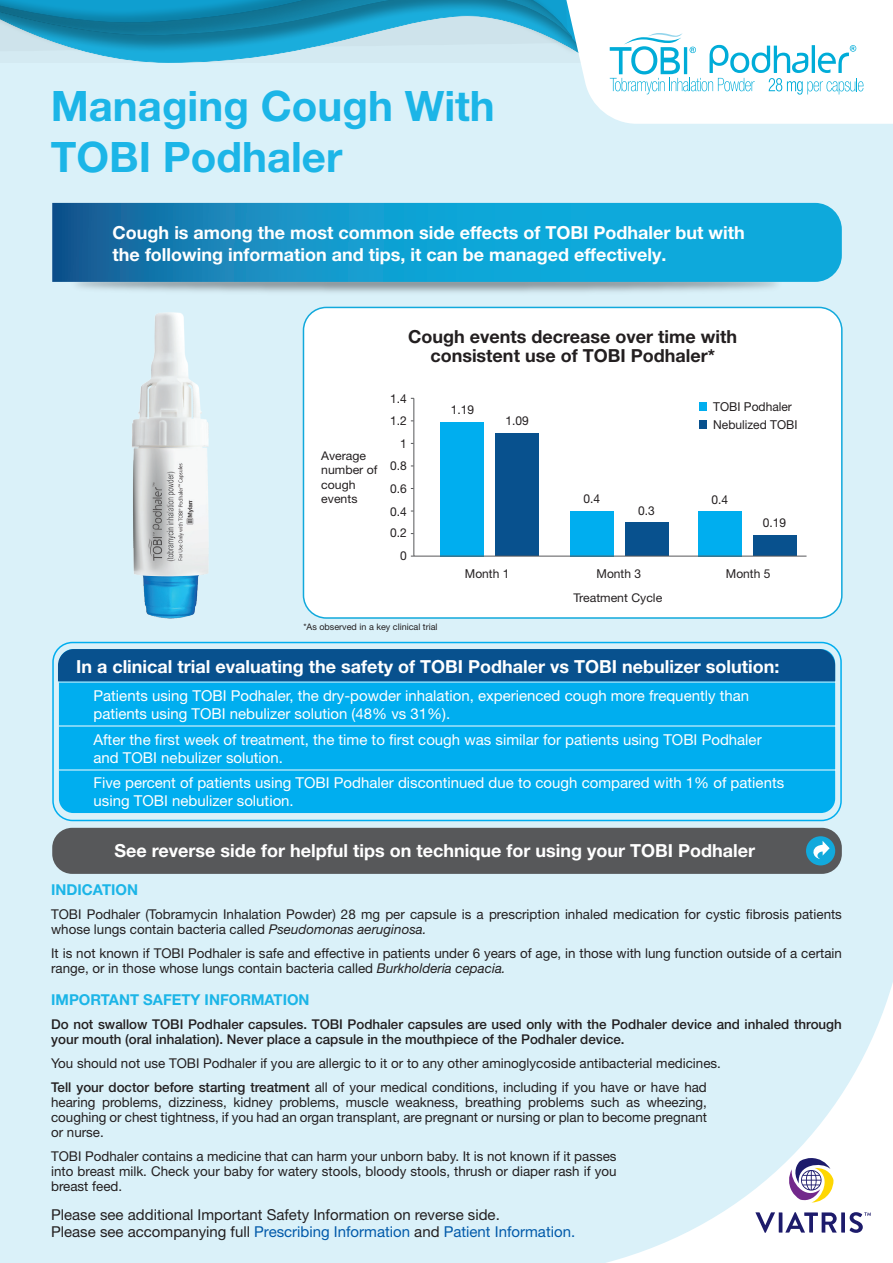
<style>
.page{position:relative;width:893px;height:1263px;background:#daf1f9}
.page>*{position:absolute;margin:0;border:0;box-sizing:border-box;transform-origin:0 0}
.t1{font:700 42px/50.4px "Helvetica Neue LT Pro";color:#1cb5e7}
.t2{font:700 18px/21.6px "Helvetica Neue LT Pro";color:#fff}
.t3{font:700 18px/18.6px "Helvetica Neue LT Pro";color:#231f20;text-align:center}
.t4{font:15px/18px "Helvetica Neue LT Pro";color:#fff}
.t5{font:15px/16.5px "Helvetica Neue LT Pro";color:#231f20}
.t6{font:700 15px "Helvetica Neue LT Pro";color:#1cb5e7}
.t7{font:13.5px/15px "Helvetica Neue LT Pro";color:#231f20}
.t8{font:500 13.5px/15px "Helvetica Neue LT Pro";color:#231f20}
.t9{font:12.3px/22.4px "Helvetica Neue LT Pro";color:#231f20;text-align:justify}
.t10{font:12px/14.4px "Helvetica Neue LT Pro";color:#231f20}
.t11{font:9px "Helvetica Neue LT Pro";color:#231f20}
.s1{font-style:italic}
.s2{font-weight:500}
.s3{color:#015aaa}
</style>
<div class="page">
<svg style="left:52px;top:203px;width:790px;height:79px;background:#1297ca"></svg>
<img style="left:132px;top:312px;width:77px;height:307px">
<div style="left:52px;top:828px;width:790px;height:46px;background:#57585a;border-radius:20px"></div>
<div style="left:806px;top:836px;width:29px;height:29px;background:#11a9dc;border-radius:50%"></div>
<svg style="left:813px;top:841px;width:17px;height:18px"></svg>
<div style="left:303px;top:307px;width:539px;height:311px;background:#fff;border-radius:23px"></div>
<div style="left:303px;top:307px;width:540px;height:312px;border:2px solid #11a9dc;border-radius:23px"></div>
<svg style="left:413px;top:398px;width:394px;height:159px"></svg>
<div style="left:59px;top:649px;width:776px;height:164px;background:#00aeef;border-radius:14px"></div>
<hr style="left:59px;top:681px;width:776px;height:1px;background:#fff">
<hr style="left:59px;top:726px;width:776px;height:1px;background:#fff">
<hr style="left:59px;top:770px;width:776px;height:1px;background:#fff">
<div style="left:52px;top:642px;width:790px;height:179px;border:2px solid #00aeef;border-radius:20px"></div>
<div style="left:58px;top:649px;width:777px;height:32px;background:#08518e"></div>
<svg style="left:0;top:0;width:893px;height:124px"></svg>
<svg style="left:606px;top:983px;width:287px;height:280px"></svg>
<svg style="left:755px;top:1212px;width:116px;height:21px;background:#abaac8"></svg>
<svg style="left:788px;top:1158px;width:45px;height:44px;background:#bdaeb0"></svg>
<h1 class="t1" style="left:51px;top:80px;width:446px">Managing Cough With<br>TOBI Podhaler</h1>
<h2 class="t2" style="left:113px;top:222px;width:634px">Cough is among the most common side effects of TOBI Podhaler but with the following information and tips, it can be managed effectively.</h2>
<h2 class="t3" style="left:408px;top:327px;width:331px">Cough events decrease over time with consistent use of TOBI Podhaler*</h2>
<p class="t10" style="left:321px;top:448px;width:58px">Average number of cough events</p>
<p class="t9" style="left:390px;top:387px;width:18px">1.4</p>
<p class="t9" style="left:390px;top:410px;width:18px">1.2</p>
<p class="t9" style="left:390px;top:454px;width:18px">0.8<br>0.6<br>0.4<br>0.2</p>
<p class="t9" style="left:400px;top:432px;width:8px">1</p>
<p class="t9" style="left:400px;top:544px;width:8px">0</p>
<p class="t9" style="left:451px;top:398px;width:25px">1.19</p>
<p class="t9" style="left:505px;top:410px;width:25px">1.09</p>
<p class="t9" style="left:465px;top:562px;width:46px">Month 1</p>
<p class="t11" style="left:303px;top:621px;width:136px">*As observed in a key clinical trial</p>
<p class="t9" style="left:713px;top:395px;width:80px">TOBI Podhaler</p>
<p class="t9" style="left:583px;top:488px;width:18px">0.4</p>
<p class="t9" style="left:638px;top:499px;width:18px">0.3</p>
<p class="t9" style="left:713px;top:413px;width:86px">Nebulized TOBI</p>
<p class="t9" style="left:711px;top:488px;width:18px">0.4</p>
<p class="t9" style="left:763px;top:511px;width:25px">0.19</p>
<p class="t9" style="left:597px;top:562px;width:46px">Month 3</p>
<p class="t9" style="left:726px;top:562px;width:46px">Month 5</p>
<p class="t10" style="left:573px;top:591px;width:90px">Treatment Cycle</p>
<h2 class="t2" style="left:76px;top:655px;width:705px">In a clinical trial evaluating the safety of TOBI Podhaler vs TOBI nebulizer solution:</h2>
<p class="t4" style="left:93px;top:686px;width:657px">Patients using TOBI Podhaler, the dry-powder inhalation, experienced cough more frequently than patients using TOBI nebulizer solution (48% vs 31%).</p>
<p class="t4" style="left:93px;top:730px;width:670px">After the first week of treatment, the time to first cough was similar for patients using TOBI Podhaler and TOBI nebulizer solution.</p>
<p class="t4" style="left:93px;top:773px;width:692px">Five percent of patients using TOBI Podhaler discontinued due to cough compared with 1% of patients using TOBI nebulizer solution.</p>
<h2 class="t2" style="left:114px;top:839px;width:642px">See reverse side for helpful tips on technique for using your TOBI Podhaler</h2>
<p class="t6" style="left:51px;top:880px;width:88px">INDICATION</p>
<p class="t7" style="left:51px;top:906px;width:792px">TOBI Podhaler (Tobramycin Inhalation Powder) 28 mg per capsule is a prescription inhaled medication for cystic fibrosis patients whose lungs contain bacteria called <span class="s1">Pseudomonas aeruginosa.</span></p>
<p class="t7" style="left:51px;top:945px;width:792px">It is not known if TOBI Podhaler is safe and effective in patients under 6 years of age, in those with lung function outside of a certain range, or in those whose lungs contain bacteria called <span class="s1">Burkholderia cepacia.</span></p>
<p class="t6" style="left:51px;top:990px;width:260px">IMPORTANT SAFETY INFORMATION</p>
<p class="t8" style="left:51px;top:1016px;width:792px">Do not swallow TOBI Podhaler capsules. TOBI Podhaler capsules are used only with the Podhaler device and inhaled through your mouth (oral inhalation). Never place a capsule in the mouthpiece of the Podhaler device.</p>
<p class="t7" style="left:51px;top:1050px;width:671px;line-height:24px">You should not use TOBI Podhaler if you are allergic to it or to any other aminoglycoside antibacterial medicines.<br><span class="s2">Tell your doctor before starting treatment</span> all of your medical conditions, including if you have or have had</p>
<p class="t7" style="left:51px;top:1094px;width:657px;text-align:justify">hearing problems, dizziness, kidney problems, muscle weakness, breathing problems such as wheezing, coughing or chest tightness, if you had an organ transplant, are pregnant or nursing or plan to become pregnant or nurse.</p>
<p class="t7" style="left:51px;top:1148px;width:567px;text-align:justify">TOBI Podhaler contains a medicine that can harm your unborn baby. It is not known if it passes into breast milk. Check your baby for watery stools, bloody stools, thrush or diaper rash if you breast feed.</p>
<p class="t5" style="left:51px;top:1206px;width:525px">Please see additional Important Safety Information on reverse side.<br>Please see accompanying full <span class="s3">Prescribing Information</span> and <span class="s3">Patient Information.</span></p>
</div>
